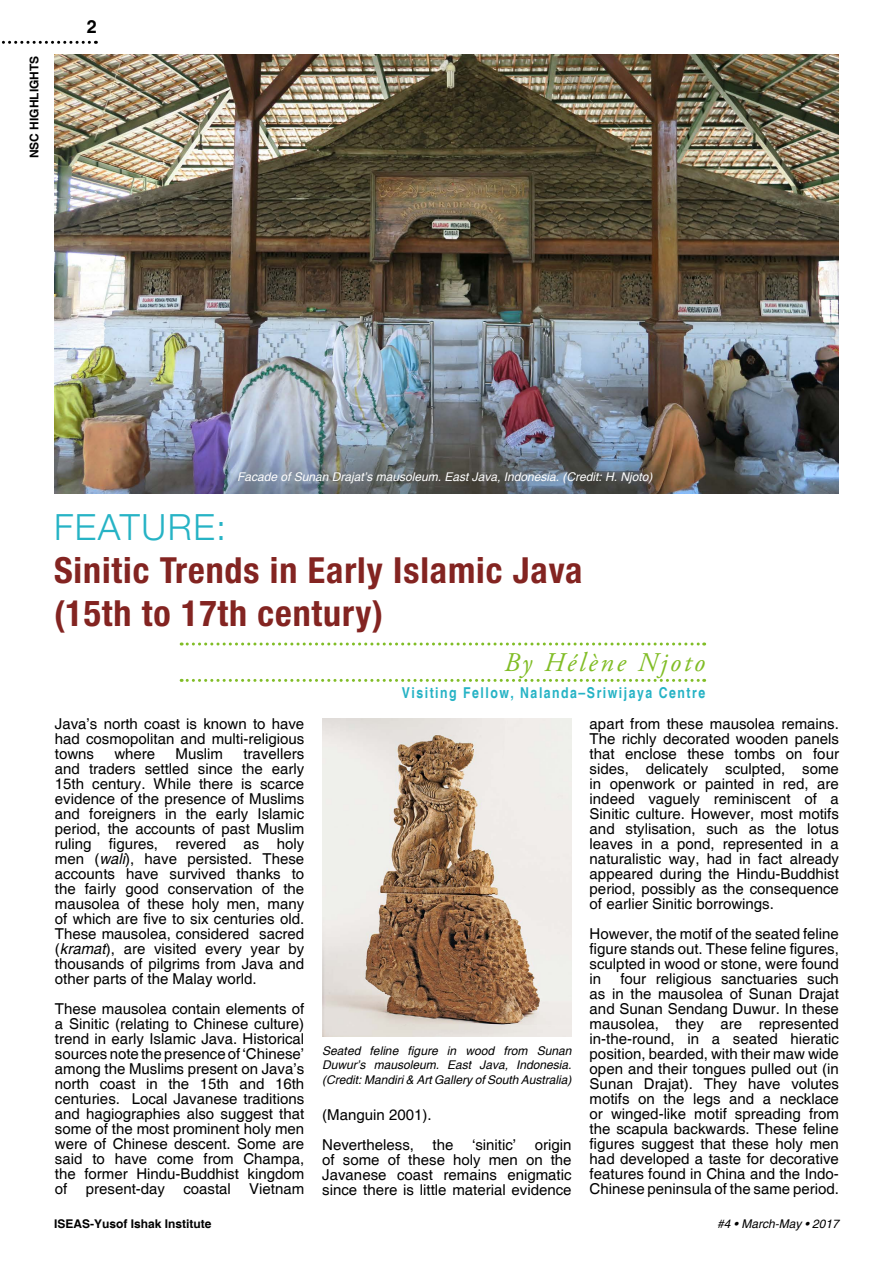
<style>
.page{position:relative;width:893px;height:1263px;background:#fff}
.page>*{position:absolute;margin:0;border:0;box-sizing:border-box;transform-origin:0 0}
.t1{font:700 condensed 36px/43.2px "Helvetica Neue LT Std";letter-spacing:.025em;color:#832421}
.t2{font:300 36px "Helvetica Neue";letter-spacing:.045em;color:#26b3c5}
.t3{font:italic 27px "Adobe Garamond Pro";letter-spacing:.1em;color:#81bd26}
.t4{font:700 18px "Helvetica";color:#000}
.t5{font:15px/15px "Helvetica";color:#000;text-align:justify}
.t6{font:700 condensed 15px "Helvetica";letter-spacing:.1em;color:#26b3c5}
.t7{font:italic 12px/14.4px "Helvetica";color:#000;text-align:justify}
.t8{font:italic 12px "Helvetica";color:#fff}
.t9{font:700 12px "Helvetica";color:#000}
.s1{font-style:italic}
</style>
<div class="page">
<img style="left:55px;top:55px;width:784px;height:439px">
<svg style="left:181px;top:642px;width:524px;height:3px"></svg>
<svg style="left:181px;top:679px;width:524px;height:3px"></svg>
<img style="left:322px;top:718px;width:250px;height:318px">
<svg style="left:2px;top:41px;width:87px;height:3px"></svg>
<p class="t9" style="left:27px;top:158px;width:104px;rotate:-90deg">NSC HIGHLIGHTS</p>
<p class="t4" style="left:87px;top:16px;width:12px">2</p>
<p class="t8" style="left:237px;top:470px;width:417px">Facade of Sunan Drajat’s mausoleum. East Java, Indonesia. (Credit: H. Njoto)</p>
<h1 class="t2" style="left:54px;top:505px;width:174px">FEATURE:</h1>
<h1 class="t1" style="left:54px;top:548px;width:530px">Sinitic Trends in Early Islamic Java (15th to 17th century)</h1>
<p class="t5" style="left:55px;top:717px;width:251px">Java’s north coast is known to have had cosmopolitan and multi-religious towns</p>
<p class="t5" style="left:55px;top:747px;width:251px;text-indent:188px">travellers and traders settled since the early 15th century. While there is scarce evidence of the presence of Muslims and foreigners in the early Islamic period, the accounts of past Muslim ruling figures, revered as holy men (<span class="s1">wali</span>), have persisted. These accounts have survived thanks to the fairly good conservation of the mausolea of these holy men, many of which are five to six centuries old.<br>These mausolea, considered sacred (<span class="s1">kramat</span>), are visited every year by thousands of pilgrims from Java and other parts of the Malay world.</p>
<p class="t5" style="left:55px;top:1002px;width:251px">These mausolea contain elements of a Sinitic (relating to Chinese culture) trend in early Islamic Java. Historical sources note the presence of ‘Chinese’ among the Muslims present on Java’s north coast in the 15th and 16th centuries. Local Javanese traditions and hagiographies also suggest that some of the most prominent holy men were of Chinese descent. Some are said to have come from Champa, the former Hindu-Buddhist kingdom of present-day coastal Vietnam</p>
<p class="t5" style="left:114px;top:747px;width:42px">where</p>
<p class="t5" style="left:176px;top:747px;width:49px">Muslim</p>
<h2 class="t3" style="left:504px;top:646px;width:203px">By Hélène Njoto</h2>
<p class="t6" style="left:402px;top:684px;width:305px">Visiting Fellow, Nalanda–Sriwijaya Centre</p>
<p class="t7" style="left:322px;top:1044px;width:251px">Seated feline figure in wood from Sunan Duwur’s mausoleum. East Java, Indonesia. (Credit: Mandiri &amp; Art Gallery of South Australia)</p>
<p class="t5" style="left:322px;top:1100px;width:251px;line-height:30px">(Manguin 2001).<br>Nevertheless, the ‘sinitic’ origin</p>
<p class="t5" style="left:322px;top:1153px;width:251px">of some of these holy men on the Javanese coast remains enigmatic since there is little material evidence</p>
<p class="t5" style="left:590px;top:717px;width:251px">apart from these mausolea remains.<br>The richly decorated wooden panels that enclose these tombs on four sides, delicately sculpted, some in openwork or painted in red, are indeed vaguely reminiscent of a Sinitic culture. However, most motifs and stylisation, such as the lotus leaves in a pond, represented in a naturalistic way, had in fact already appeared during the Hindu-Buddhist period, possibly as the consequence of earlier Sinitic borrowings.</p>
<p class="t5" style="left:590px;top:927px;width:251px">However, the motif of the seated feline figure stands out. These feline figures, sculpted in wood or stone, were found in</p>
<p class="t5" style="left:590px;top:972px;width:251px;text-indent:31px">four religious sanctuaries such as in the mausolea of Sunan Drajat and Sunan Sendang Duwur. In these mausolea, they are represented in-the-round, in a seated hieratic position, bearded, with their maw wide open and their tongues pulled out (in Sunan Drajat). They have volutes motifs on the legs and a necklace or winged-like motif spreading from the scapula backwards. These feline figures suggest that these holy men had developed a taste for decorative features found in China and the Indo-Chinese peninsula of the same period.</p>
<p class="t9" style="left:54px;top:1217px;width:159px">ISEAS-Yusof Ishak Institute</p>
<p class="t7" style="left:717px;top:1217px;width:123px">#4 • March-May • 2017</p>
</div>
